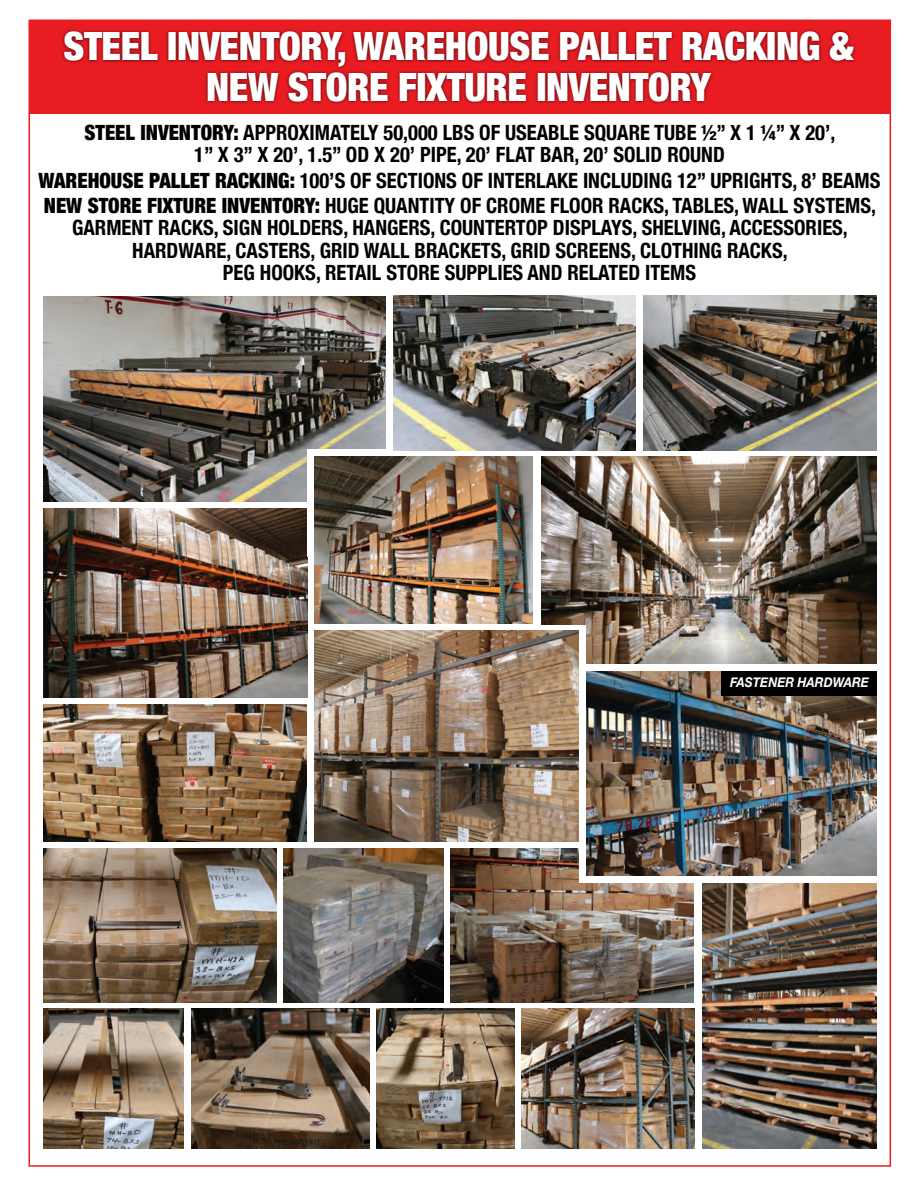
<style>
.page{position:relative;width:918px;height:1188px;background:#fff}
.page>*{position:absolute;margin:0;border:0;box-sizing:border-box;transform-origin:0 0}
.t1{font:900 condensed 39px/40.5px "Helvetica Neue";letter-spacing:-.01em;color:#fff;text-align:center}
.t2{font:700 condensed 21px/22.5px "Helvetica Neue";color:#000;text-align:center}
.t3{font:italic 700 13.5px "Helvetica Neue";color:#fff;scale:.9 1}
.s1{font-weight:900}
</style>
<div class="page">
<div style="left:30px;top:20px;width:861px;height:94px;background:#e91c22"></div>
<img style="left:283px;top:848px;width:160px;height:154px">
<img style="left:450px;top:848px;width:244px;height:154px">
<img style="left:43px;top:1009px;width:141px;height:140px">
<img style="left:191px;top:1009px;width:178px;height:140px">
<img style="left:377px;top:1009px;width:138px;height:140px">
<img style="left:43px;top:704px;width:264px;height:137px">
<img style="left:43px;top:848px;width:233px;height:154px">
<img style="left:702px;top:883px;width:175px;height:266px">
<img style="left:43px;top:508px;width:264px;height:189px">
<img style="left:43px;top:296px;width:342px;height:206px">
<img style="left:643px;top:295px;width:233px;height:155px">
<img style="left:522px;top:1009px;width:172px;height:140px">
<img style="left:541px;top:457px;width:336px;height:207px">
<div style="left:467px;top:625px;width:119px;height:106px;background:#fff"></div>
<svg style="left:308px;top:449px;width:210px;height:107px"></svg>
<div style="left:579px;top:775px;width:211px;height:108px;background:#fff"></div>
<img style="left:315px;top:630px;width:263px;height:211px">
<img style="left:315px;top:457px;width:217px;height:167px">
<img style="left:394px;top:295px;width:241px;height:155px">
<img style="left:587px;top:671px;width:289px;height:204px">
<div style="left:61px;top:29px;width:796px;height:76px;background:#000;opacity:.75"></div>
<div style="left:721px;top:671px;width:155px;height:25px;background:#000"></div>
<h1 class="t1" style="left:63px;top:24px;width:792px">STEEL INVENTORY, WAREHOUSE PALLET RACKING &amp;<br>NEW STORE FIXTURE INVENTORY</h1>
<p class="t2" style="left:84px;top:119px;width:753px"><span class="s1">STEEL INVENTORY:</span> APPROXIMATELY 50,000 LBS OF USEABLE SQUARE TUBE ½” X 1 ¼” X 20’,<br>1” X 3” X 20’, 1.5” OD X 20’ PIPE, 20’ FLAT BAR, 20’ SOLID ROUND</p>
<p class="t2" style="left:39px;top:166px;width:843px;line-height:25.3px;text-align:left"><span class="s1">WAREHOUSE PALLET RACKING:</span> 100’S OF SECTIONS OF INTERLAKE INCLUDING 12” UPRIGHTS, 8’ BEAMS<br><span class="s1">NEW STORE FIXTURE INVENTORY:</span> HUGE QUANTITY OF CROME FLOOR RACKS, TABLES, WALL SYSTEMS,</p>
<p class="t2" style="left:72px;top:215px;width:777px">GARMENT RACKS, SIGN HOLDERS, HANGERS, COUNTERTOP DISPLAYS, SHELVING, ACCESSORIES,<br>HARDWARE, CASTERS, GRID WALL BRACKETS, GRID SCREENS, CLOTHING RACKS,<br>PEG HOOKS, RETAIL STORE SUPPLIES AND RELATED ITEMS</p>
<p class="t3" style="left:730px;top:672px;width:156px">FASTENER HARDWARE</p>
</div>
